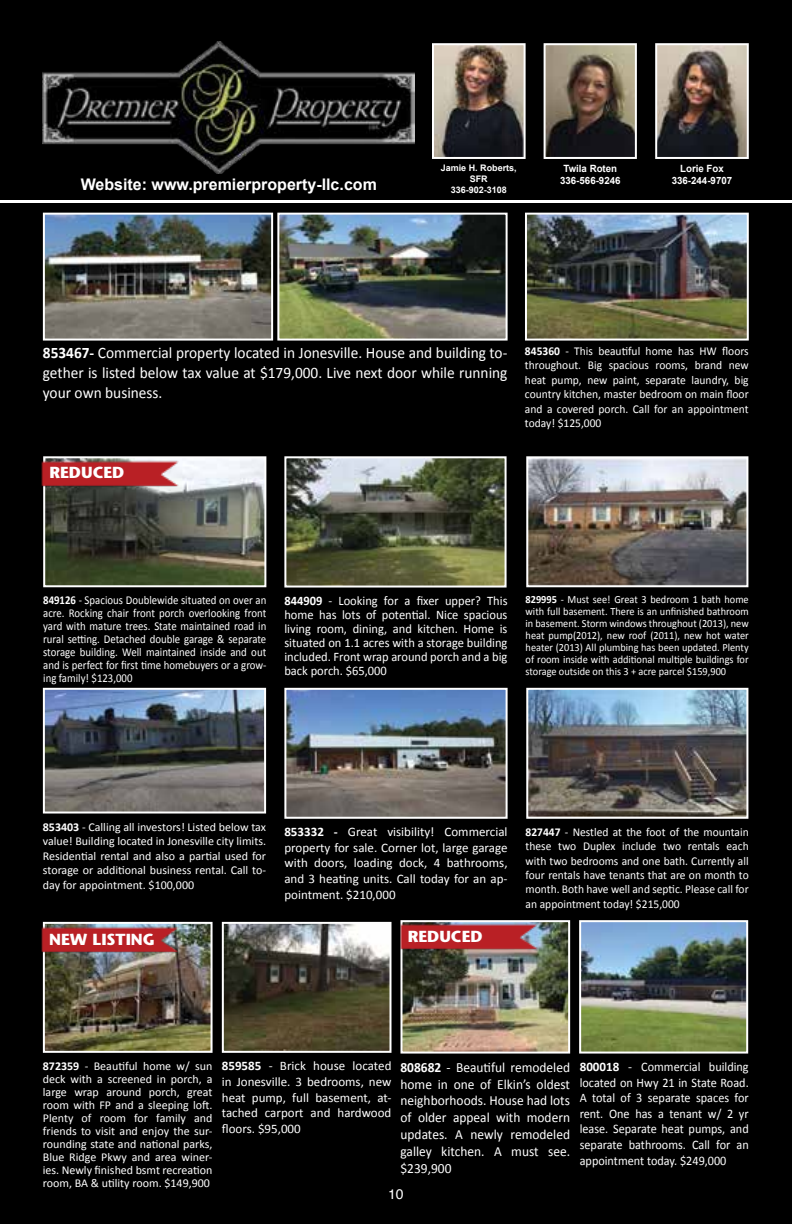
<style>
.page{position:relative;width:792px;height:1224px;background:#000}
.page>*{position:absolute;margin:0;border:0;box-sizing:border-box;transform-origin:0 0}
.t1{font:16px/20px "Calibri";color:#fff;text-align:justify;scale:.96 1}
.t2{font:700 16px "Arial";color:#fff}
.t3{font:700 16px "Stone Sans";color:#fff}
.t4{font:14px/16.8px "Calibri";color:#fff;text-align:justify;scale:.96 1}
.t5{font:14px "Helvetica";color:#fff}
.t6{font:13px/15.6px "Calibri";color:#fff;text-align:justify}
.t7{font:13px/14px "Calibri";color:#fff;text-align:justify;scale:.96 1}
.t8{font:12px/13px "Calibri";color:#fff;text-align:justify}
.t9{font:12px/14.4px "Calibri";color:#fff;text-align:justify;scale:.96 1}
.t10{font:12px/13px "Calibri";color:#fff;text-align:justify;scale:.9 1}
.t11{font:11px/12px "Calibri";color:#fff;text-align:justify;scale:.94 1}
.t12{font:700 10px/12px "Arial";color:#fff;text-align:center}
.t13{font:700 9px/10.8px "Arial";color:#fff;text-align:center}
.s1{font-weight:700}
</style>
<div class="page">
<hr style="left:0;top:200px;width:792px;height:2px;background:#fff">
<img style="left:582px;top:923px;width:163px;height:128px">
<div style="left:579px;top:920px;width:169px;height:134px;border:2px solid #fff"></div>
<img style="left:403px;top:923px;width:164px;height:128px">
<div style="left:400px;top:920px;width:170px;height:134px;border:2px solid #fff"></div>
<img style="left:225px;top:925px;width:164px;height:125px">
<div style="left:222px;top:922px;width:170px;height:131px;border:2px solid #fff"></div>
<img style="left:529px;top:459px;width:216px;height:125px">
<div style="left:526px;top:456px;width:222px;height:131px;border:2px solid #fff"></div>
<img style="left:529px;top:691px;width:216px;height:125px">
<div style="left:526px;top:688px;width:222px;height:131px;border:2px solid #fff"></div>
<img style="left:400px;top:922px;width:141px;height:29px">
<img style="left:435px;top:46px;width:88px;height:110px">
<div style="left:432px;top:43px;width:94px;height:116px;border:2px solid #fff"></div>
<img style="left:547px;top:46px;width:87px;height:110px">
<div style="left:544px;top:43px;width:93px;height:116px;border:2px solid #fff"></div>
<img style="left:658px;top:46px;width:88px;height:110px">
<div style="left:655px;top:43px;width:94px;height:116px;border:2px solid #fff"></div>
<img style="left:287px;top:459px;width:217px;height:126px">
<div style="left:284px;top:456px;width:223px;height:132px;border:2px solid #fff"></div>
<img style="left:46px;top:459px;width:217px;height:125px">
<div style="left:43px;top:456px;width:223px;height:131px;border:2px solid #fff"></div>
<img style="left:528px;top:216px;width:218px;height:122px">
<div style="left:525px;top:213px;width:224px;height:128px;border:2px solid #fff"></div>
<img style="left:46px;top:216px;width:224px;height:122px">
<div style="left:43px;top:213px;width:230px;height:128px;border:2px solid #fff"></div>
<img style="left:280px;top:216px;width:225px;height:122px">
<div style="left:277px;top:213px;width:231px;height:128px;border:2px solid #fff"></div>
<img style="left:287px;top:691px;width:218px;height:125px">
<div style="left:284px;top:688px;width:224px;height:131px;border:2px solid #fff"></div>
<img style="left:46px;top:691px;width:217px;height:120px">
<div style="left:43px;top:688px;width:223px;height:126px;border:2px solid #fff"></div>
<img style="left:41px;top:459px;width:142px;height:29px">
<img style="left:46px;top:925px;width:164px;height:125px">
<div style="left:43px;top:922px;width:170px;height:131px;border:2px solid #fff"></div>
<img style="left:41px;top:925px;width:142px;height:29px">
<img style="left:43px;top:41px;width:372px;height:132px">
<h1 class="t2" style="left:81px;top:174px;width:298px">Website: www.premierproperty-llc.com</h1>
<p class="t13" style="left:441px;top:163px;width:78px">Jamie H. Roberts,<br>SFR<br>336-902-3108</p>
<p class="t12" style="left:560px;top:163px;width:62px">Twila Roten<br>336-566-9246</p>
<p class="t12" style="left:672px;top:163px;width:62px">Lorie Fox<br>336-244-9707</p>
<h1 class="t1" style="left:43px;top:343px;width:486px"><span class="s1">853467-</span> Commercial property located in Jonesville. House and building to&shy;gether is listed below tax value at $179,000. Live next door while running your own business.</h1>
<h1 class="t3" style="left:49px;top:463px;width:77px">REDUCED</h1>
<p class="t9" style="left:525px;top:344px;width:235px"><span class="s1">845360</span> - This beautiful home has HW floors throughout. Big spacious rooms, brand new heat pump, new paint, separate laundry, big country kitchen, master bedroom on main floor and a covered porch. Call for an appointment today! $125,000</p>
<p class="t10" style="left:43px;top:593px;width:249px"><span class="s1">849126</span> - Spacious Doublewide situated on over an acre. Rocking chair front porch overlooking front yard with mature trees. State maintained road in rural setting. Detached double garage &amp; separate storage building. Well maintained inside and out and is perfect for first time homebuyers or a grow&shy;ing family! $123,000</p>
<p class="t7" style="left:284px;top:594px;width:234px"><span class="s1">844909</span> - Looking for a fixer upper? This home has lots of potential. Nice spacious living room, dining, and kitchen. Home is situated on 1.1 acres with a storage building included. Front wrap around porch and a big back porch. $65,000</p>
<p class="t11" style="left:526px;top:594px;width:239px"><span class="s1">829995</span> - Must see! Great 3 bedroom 1 bath home with full basement. There is an unfinished bathroom in basement. Storm windows throughout (2013), new heat pump(2012), new roof (2011), new hot water heater (2013) All plumbing has been updated. Plenty of room inside with additional multiple buildings for storage outside on this 3 + acre parcel $159,900</p>
<p class="t8" style="left:43px;top:820px;width:225px;line-height:14.4px"><span class="s1">853403</span> - Calling all investors! Listed below tax value! Building located in Jonesville city limits.<br>Residential rental and also a partial used for storage or additional business rental. Call to&shy;day for appointment. $100,000</p>
<h1 class="t3" style="left:49px;top:929px;width:107px">NEW LISTING</h1>
<p class="t6" style="left:284px;top:824px;width:225px"><span class="s1">853332 -</span> Great visibility! Commercial property for sale. Corner lot, large garage with doors, loading dock, 4 bathrooms, and 3 heating units. Call today for an ap&shy;pointment. $210,000</p>
<h1 class="t3" style="left:408px;top:926px;width:77px">REDUCED</h1>
<p class="t9" style="left:526px;top:825px;width:234px"><span class="s1">827447</span> - Nestled at the foot of the mountain these two Duplex include two rentals each with two bedrooms and one bath. Currently all four rentals have tenants that are on month to month. Both have well and septic. Please call for an appointment today! $215,000</p>
<p class="t8" style="left:43px;top:1059px;width:171px"><span class="s1">872359</span> - Beautiful home w/ sun deck with a screened in porch, a large wrap around porch, great room with FP and a sleeping loft.<br>Plenty of room for family and friends to visit and enjoy the sur&shy;rounding state and national parks, Blue Ridge Pkwy and area winer&shy;ies. Newly finished bsmt recreation room, BA &amp; utility room. $149,900</p>
<p class="t6" style="left:222px;top:1058px;width:171px"><span class="s1">859585</span> - Brick house located in Jonesville. 3 bedrooms, new heat pump, full basement, at&shy;tached carport and hardwood floors. $95,000</p>
<p class="t4" style="left:400px;top:1059px;width:178px"><span class="s1">808682</span> - Beautiful remodeled home in one of Elkin’s oldest neighborhoods. House had lots of older appeal with modern updates. A newly remodeled galley kitchen. A must see. $239,900</p>
<p class="t5" style="left:388px;top:1183px;width:17px">10</p>
<p class="t6" style="left:580px;top:1059px;width:171px"><span class="s1">800018</span> - Commercial building located on Hwy 21 in State Road.<br>A total of 3 separate spaces for rent. One has a tenant w/ 2 yr lease. Separate heat pumps, and separate bathrooms. Call for an appointment today. $249,000</p>
</div>
